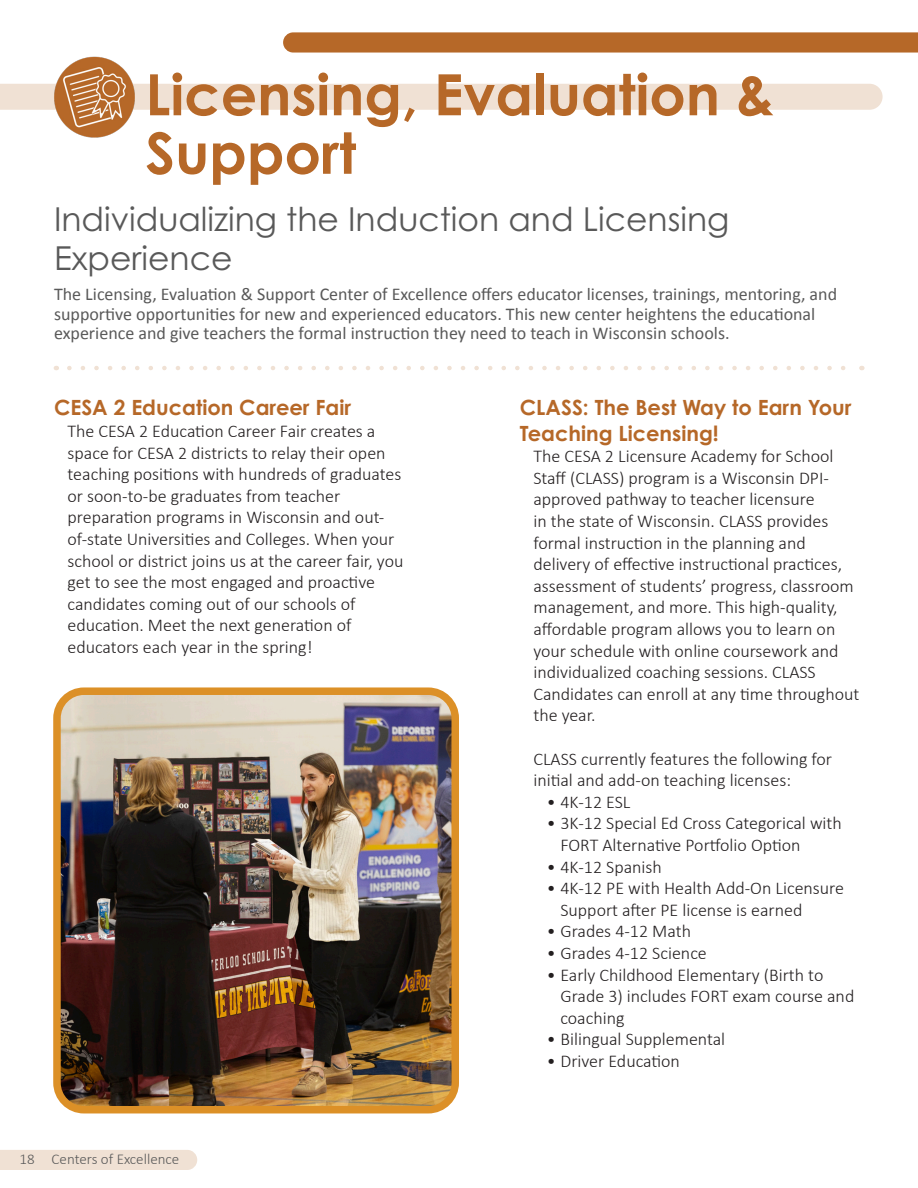
<style>
.page{position:relative;width:918px;height:1188px;background:#fff}
.page>*{position:absolute;margin:0;border:0;box-sizing:border-box;transform-origin:0 0}
.t1{font:700 57px/58.5px "Century Gothic Pro";color:#b66828}
.t2{font:33px/39.6px "Century Gothic Pro";color:#595959}
.t3{font:700 21px/25.2px "Century Gothic Pro";color:#b66828}
.t4{font:300 18px/21.6px "Calibri";color:#231f20}
.t5{font:18px/19.5px "Calibri";color:#595959}
.t6{font:300 15px "Calibri";color:#595959}
</style>
<div class="page">
<div style="left:0;top:1150px;width:197px;height:20px;background:#f0e1d4"></div>
<svg style="left:69px;top:366px;width:777px;height:4px"></svg>
<svg style="left:283px;top:32px;width:635px;height:21px;background:#b96e31"></svg>
<div style="left:0;top:84px;width:883px;height:26px;background:#f0e1d4"></div>
<img style="left:54px;top:56px;width:81px;height:81px">
<img style="left:62px;top:696px;width:388px;height:408px">
<div style="left:53px;top:687px;width:406px;height:426px;border:8px solid #dc9027;border-radius:27px"></div>
<p class="t1" style="left:145px;top:64px;width:631px">Licensing, Evaluation &amp;<br>Support</p>
<p class="t2" style="left:54px;top:198px;width:677px">Individualizing the Induction and Licensing<br>Experience</p>
<p class="t5" style="left:54px;top:284px;width:785px">The Licensing, Evaluation &amp; Support Center of Excellence offers educator licenses, trainings, mentoring, and supportive opportunities for new and experienced educators. This new center heightens the educational experience and give teachers the formal instruction they need to teach in Wisconsin schools.</p>
<p class="t3" style="left:54px;top:395px;width:299px">CESA 2 Education Career Fair</p>
<p class="t4" style="left:68px;top:420px;width:337px">The CESA 2 Education Career Fair creates a space for CESA 2 districts to relay their open teaching positions with hundreds of graduates or soon-to-be graduates from teacher preparation programs in Wisconsin and out&shy;of-state Universities and Colleges. When your school or district joins us at the career fair, you get to see the most engaged and proactive candidates coming out of our schools of education. Meet the next generation of educators each year in the spring!</p>
<p class="t6" style="left:19px;top:1150px;width:161px">18 Centers of Excellence</p>
<p class="t3" style="left:520px;top:395px;width:333px">CLASS: The Best Way to Earn Your<br>Teaching Licensing!</p>
<p class="t4" style="left:533px;top:445px;width:327px">The CESA 2 Licensure Academy for School Staff (CLASS) program is a Wisconsin DPI&shy;approved pathway to teacher licensure<br>in the state of Wisconsin. CLASS provides formal instruction in the planning and delivery of effective instructional practices, assessment of students’ progress, classroom management, and more. This high-quality, affordable program allows you to learn on your schedule with online coursework and individualized coaching sessions. CLASS Candidates can enroll at any time throughout the year.</p>
<p class="t4" style="left:533px;top:748px;width:300px">CLASS currently features the following for initial and add-on teaching licenses:</p>
<p class="t4" style="left:547px;top:791px;width:85px">• 4K-12 ESL</p>
<p class="t4" style="left:560px;top:813px;width:283px;text-indent:-14px">• 3K-12 Special Ed Cross Categorical with<br>FORT Alternative Portfolio Option</p>
<p class="t4" style="left:547px;top:856px;width:116px">• 4K-12 Spanish</p>
<p class="t4" style="left:560px;top:877px;width:285px;text-indent:-14px">• 4K-12 PE with Health Add-On Licensure<br>Support after PE license is earned</p>
<p class="t4" style="left:547px;top:921px;width:146px">• Grades 4-12 Math</p>
<p class="t4" style="left:547px;top:942px;width:161px">• Grades 4-12 Science</p>
<p class="t4" style="left:560px;top:964px;width:295px;text-indent:-14px">• Early Childhood Elementary (Birth to<br>Grade 3) includes FORT exam course and coaching</p>
<p class="t4" style="left:547px;top:1029px;width:180px">• Bilingual Supplemental</p>
<p class="t4" style="left:547px;top:1050px;width:135px">• Driver Education</p>
</div>
